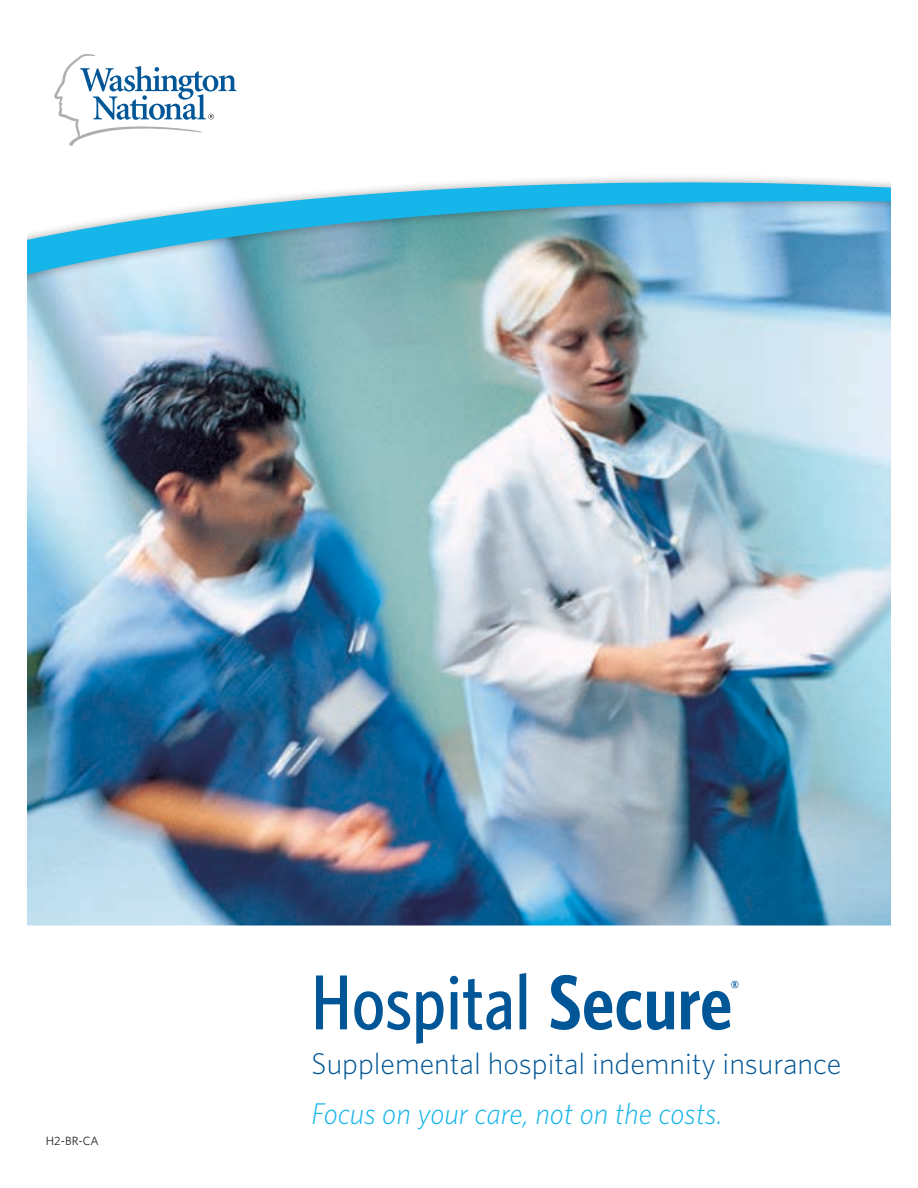
<style>
.page{position:relative;width:918px;height:1188px;background:#fff}
.page>*{position:absolute;margin:0;border:0;box-sizing:border-box;transform-origin:0 0}
.t1{font:500 78px "Whitney Condensed";letter-spacing:.01em;color:#005696}
.t2{font:300 30px "Whitney";color:#005696}
.t3{font:italic 300 30px "Whitney";color:#16b6eb}
.t4{font:600 17.85px "Whitney Condensed";color:#005696}
.t5{font:12px "Whitney";color:#231f20}
.s1{font-weight:600}
</style>
<div class="page">
<img style="left:27px;top:54px;width:864px;height:872px">
<p class="t5" style="left:46px;top:1134px;width:55px">H2-BR-CA</p>
<h1 class="t1" style="left:311px;top:954px;width:422px">Hospital <span class="s1">Secure</span></h1>
<p class="t4" style="left:731px;top:976px;width:10px">®</p>
<p class="t2" style="left:311px;top:1046px;width:531px">Supplemental hospital indemnity insurance</p>
<p class="t3" style="left:311px;top:1095px;width:413px">Focus on your care, not on the costs.</p>
</div>
